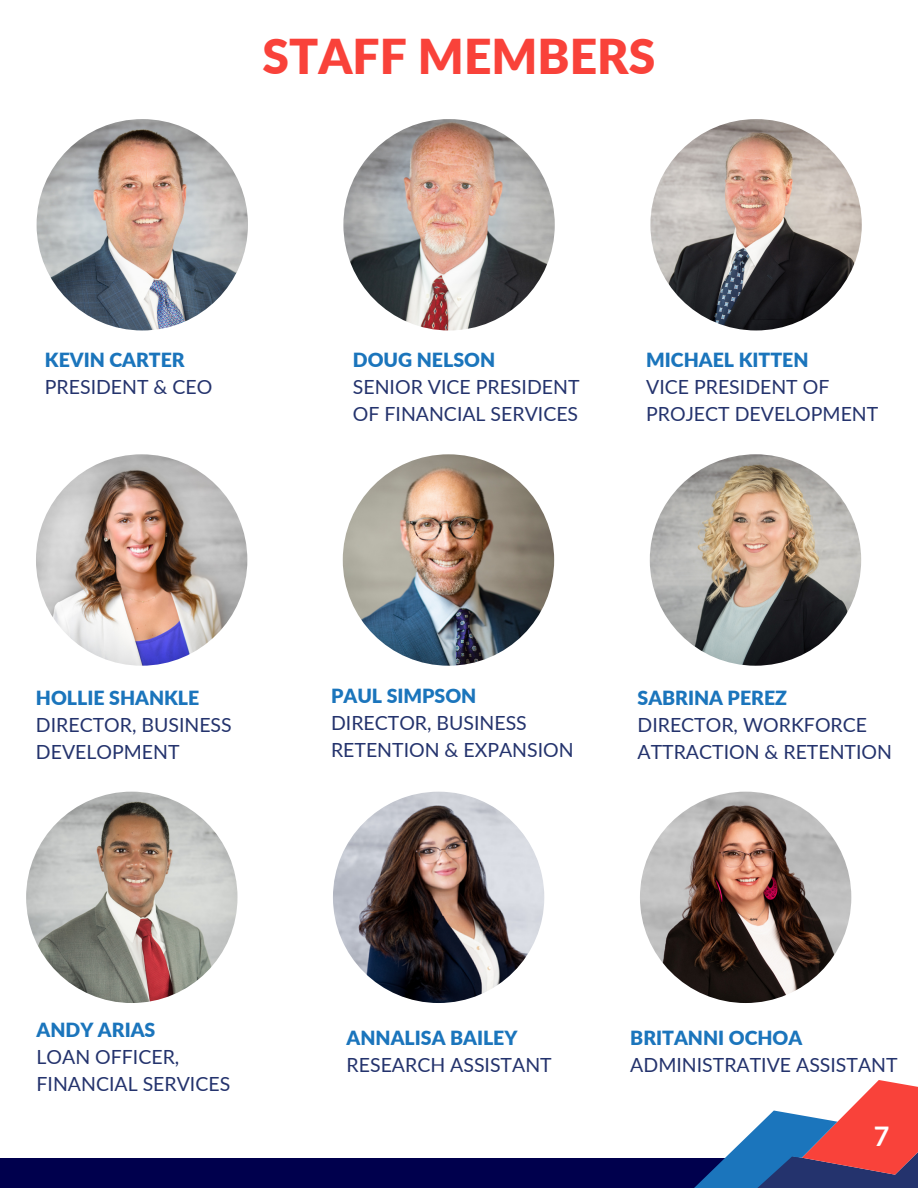
<style>
.page{position:relative;width:918px;height:1188px;background:#fff}
.page>*{position:absolute;margin:0;border:0;box-sizing:border-box;transform-origin:0 0}
.t1{font:900 48px "Lato";color:#f9423a}
.t2{font:700 27px "Lato";color:#fff}
.t3{font:19.5px/27px "Lato";color:#24336d}
.t4{font:900 19.5px "Lato";color:#1b75bc}
</style>
<div class="page">
<div style="left:0;top:1159px;width:725px;height:29px;background:#00004d"></div>
<svg style="left:643px;top:1080px;width:275px;height:108px"></svg>
<img style="left:37px;top:119px;width:211px;height:211px;border-radius:50%">
<img style="left:343px;top:119px;width:212px;height:211px;border-radius:50%">
<img style="left:650px;top:119px;width:212px;height:211px;border-radius:50%">
<img style="left:36px;top:454px;width:211px;height:212px;border-radius:50%">
<img style="left:343px;top:454px;width:211px;height:212px;border-radius:50%">
<img style="left:650px;top:454px;width:211px;height:212px;border-radius:50%">
<img style="left:26px;top:792px;width:212px;height:211px;border-radius:50%">
<img style="left:333px;top:792px;width:211px;height:211px;border-radius:50%">
<img style="left:640px;top:792px;width:211px;height:211px;border-radius:50%">
<h1 class="t1" style="left:263px;top:27px;width:394px">STAFF MEMBERS</h1>
<p class="t4" style="left:45px;top:348px;width:141px">KEVIN CARTER</p>
<p class="t3" style="left:45px;top:373px;width:169px">PRESIDENT &amp; CEO</p>
<p class="t4" style="left:353px;top:348px;width:144px">DOUG NELSON</p>
<p class="t3" style="left:353px;top:373px;width:228px">SENIOR VICE PRESIDENT<br>OF FINANCIAL SERVICES</p>
<p class="t4" style="left:646px;top:348px;width:164px">MICHAEL KITTEN</p>
<p class="t3" style="left:646px;top:373px;width:234px">VICE PRESIDENT OF<br>PROJECT DEVELOPMENT</p>
<p class="t4" style="left:36px;top:685px;width:165px">HOLLIE SHANKLE</p>
<p class="t3" style="left:36px;top:710px;width:197px">DIRECTOR, BUSINESS<br>DEVELOPMENT</p>
<p class="t4" style="left:331px;top:684px;width:147px">PAUL SIMPSON</p>
<p class="t3" style="left:331px;top:709px;width:244px">DIRECTOR, BUSINESS<br>RETENTION &amp; EXPANSION</p>
<p class="t4" style="left:638px;top:685px;width:151px">SABRINA PEREZ</p>
<p class="t3" style="left:638px;top:710px;width:256px">DIRECTOR, WORKFORCE<br>ATTRACTION &amp; RETENTION</p>
<p class="t4" style="left:37px;top:1018px;width:120px">ANDY ARIAS</p>
<p class="t3" style="left:37px;top:1043px;width:195px">LOAN OFFICER,<br>FINANCIAL SERVICES</p>
<p class="t4" style="left:347px;top:1026px;width:172px">ANNALISA BAILEY</p>
<p class="t3" style="left:347px;top:1051px;width:207px">RESEARCH ASSISTANT</p>
<p class="t4" style="left:630px;top:1026px;width:174px">BRITANNI OCHOA</p>
<p class="t3" style="left:630px;top:1051px;width:269px">ADMINISTRATIVE ASSISTANT</p>
<h2 class="t2" style="left:874px;top:1119px;width:17px">7</h2>
</div>
